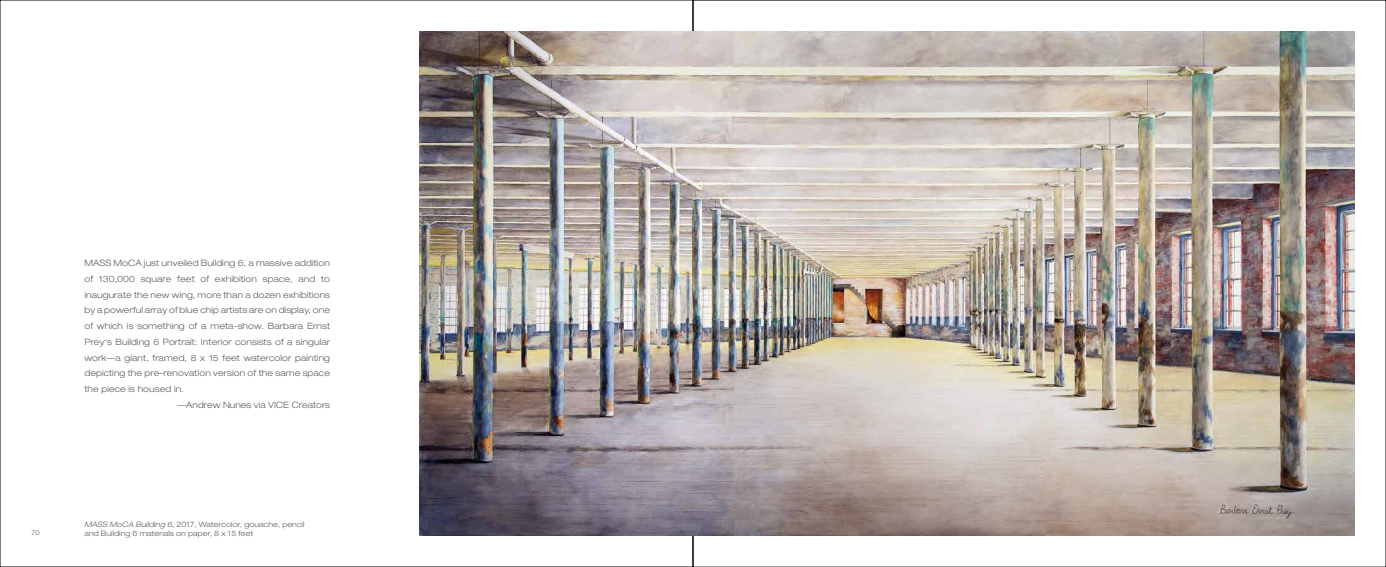
<style>
.page{position:relative;width:1386px;height:567px;background:#fff}
.page>*{position:absolute;margin:0;border:0;box-sizing:border-box;transform-origin:0 0}
.t1{font:300 expanded 8.75px "Helvetica Neue LT Pro";letter-spacing:.01em;color:#606161}
.t2{font:300 expanded 7.44px/8.9px "Helvetica Neue LT Pro";letter-spacing:.01em;color:#606161}
.t3{font:300 expanded 6.56px "Helvetica Neue LT Pro";color:#606161}
.s1{font-style:italic}
</style>
<div class="page">
<img style="left:420px;top:32px;width:934px;height:504px">
<p class="t1" style="left:84px;top:258px;width:247px">MASS MoCA just unveiled Building 6, a massive addition</p>
<p class="t1" style="left:84px;top:274px;width:247px">of 130,000 square feet of exhibition space, and to</p>
<p class="t1" style="left:84px;top:289px;width:247px">inaugurate the new wing, more than a dozen exhibitions</p>
<p class="t1" style="left:84px;top:305px;width:247px">by a powerful array of blue chip artists are on display, one</p>
<p class="t1" style="left:84px;top:321px;width:247px">of which is something of a meta-show. Barbara Ernst</p>
<p class="t1" style="left:84px;top:337px;width:247px">Prey‘s Building 6 Portrait: Interior consists of a singular</p>
<p class="t1" style="left:84px;top:352px;width:247px">work—a giant, framed, 8 x 15 feet watercolor painting</p>
<p class="t1" style="left:84px;top:368px;width:247px">depicting the pre-renovation version of the same space</p>
<p class="t1" style="left:84px;top:384px;width:101px">the piece is housed in.</p>
<p class="t1" style="left:177px;top:400px;width:154px">—Andrew Nunes via VICE Creators</p>
<p class="t3" style="left:32px;top:529px;width:10px">70</p>
<p class="t2" style="left:84px;top:519px;width:222px"><span class="s1">MASS MoCA Building 6,</span> 2017, Watercolor, gouache, pencil and Building 6 materials on paper, 8 x 15 feet</p>
</div>
